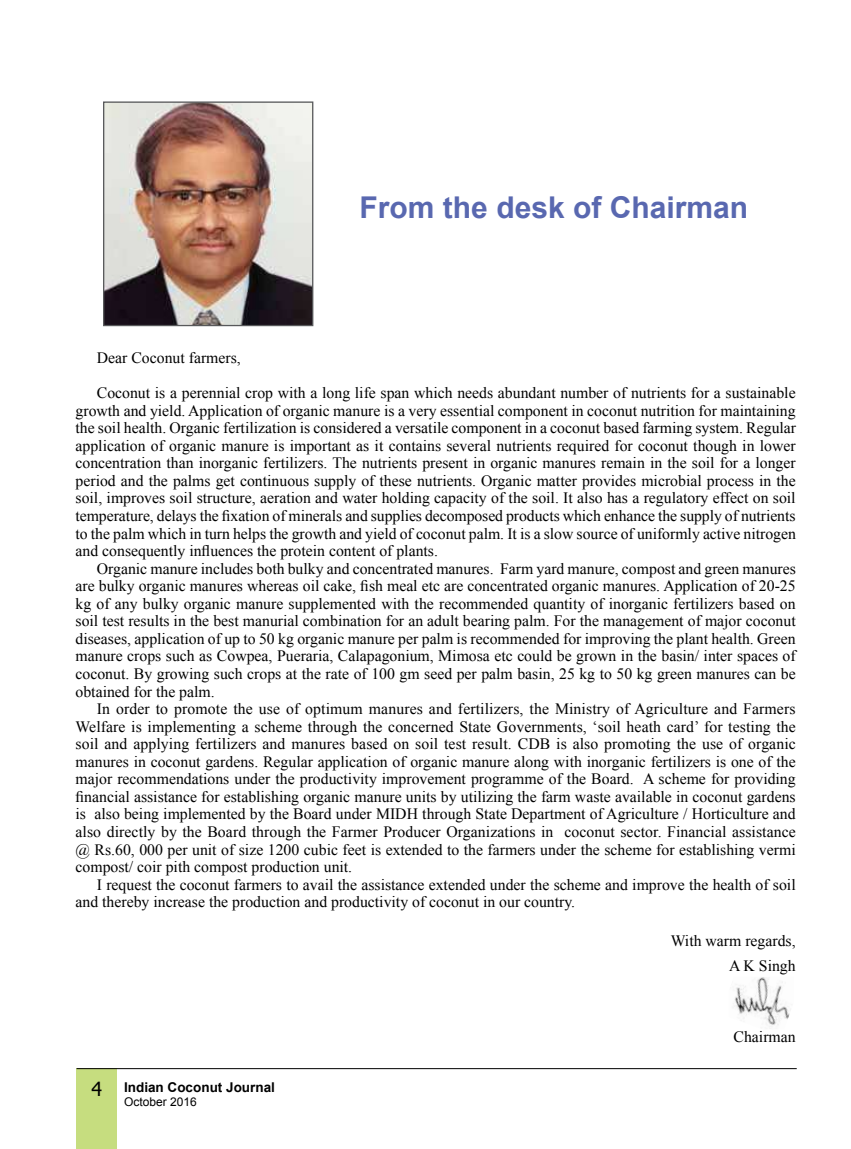
<style>
.page{position:relative;width:851px;height:1149px;background:#fff}
.page>*{position:absolute;margin:0;border:0;box-sizing:border-box;transform-origin:0 0}
.t1{font:700 30px "Arial";color:#5968b0}
.t2{font:19.5px "Tahoma";color:#000}
.t3{font:15.75px/17.5px "Times New Roman";color:#000;text-align:justify}
.t4{font:700 13.5px "Arial";color:#000}
.t5{font:12px "Arial";color:#000}
</style>
<div class="page">
<div style="left:77px;top:1068px;width:40px;height:80px;background:#c6dd7f"></div>
<hr style="left:77px;top:1067px;width:719px;height:1px;background:#000">
<img style="left:734px;top:977px;width:56px;height:50px">
<img style="left:105px;top:103px;width:206px;height:221px">
<div style="left:103px;top:101px;width:210px;height:225px;border:1px solid #58595b"></div>
<h1 class="t1" style="left:359px;top:187px;width:390px">From the desk of Chairman</h1>
<p class="t3" style="left:97px;top:348px;width:145px">Dear Coconut farmers,</p>
<p class="t3" style="left:76px;top:383px;width:722px;text-indent:21px">Coconut is a perennial crop with a long life span which needs abundant number of nutrients for a sustainable growth and yield. Application of organic manure is a very essential component in coconut nutrition for maintaining the soil health. Organic fertilization is considered a versatile component in a coconut based farming system. Regular application of organic manure is important as it contains several nutrients required for coconut though in lower concentration than inorganic fertilizers. The nutrients present in organic manures remain in the soil for a longer period and the palms get continuous supply of these nutrients. Organic matter provides microbial process in the soil, improves soil structure, aeration and water holding capacity of the soil. It also has a regulatory effect on soil temperature, delays the fixation of minerals and supplies decomposed products which enhance the supply of nutrients to the palm which in turn helps the growth and yield of coconut palm. It is a slow source of uniformly active nitrogen and consequently influences the protein content of plants.</p>
<p class="t3" style="left:76px;top:559px;width:721px;text-indent:21px">Organic manure includes both bulky and concentrated manures. Farm yard manure, compost and green manures are bulky organic manures whereas oil cake, fish meal etc are concentrated organic manures. Application of 20-25 kg of any bulky organic manure supplemented with the recommended quantity of inorganic fertilizers based on soil test results in the best manurial combination for an adult bearing palm. For the management of major coconut diseases, application of up to 50 kg organic manure per palm is recommended for improving the plant health. Green manure crops such as Cowpea, Pueraria, Calapagonium, Mimosa etc could be grown in the basin/ inter spaces of coconut. By growing such crops at the rate of 100 gm seed per palm basin, 25 kg to 50 kg green manures can be obtained for the palm.</p>
<p class="t3" style="left:76px;top:699px;width:721px;text-indent:21px">In order to promote the use of optimum manures and fertilizers, the Ministry of Agriculture and Farmers Welfare is implementing a scheme through the concerned State Governments, ‘soil heath card’ for testing the soil and applying fertilizers and manures based on soil test result. CDB is also promoting the use of organic manures in coconut gardens. Regular application of organic manure along with inorganic fertilizers is one of the major recommendations under the productivity improvement programme of the Board. A scheme for providing financial assistance for establishing organic manure units by utilizing the farm waste available in coconut gardens is also being implemented by the Board under MIDH through State Department of Agriculture / Horticulture and also directly by the Board through the Farmer Producer Organizations in coconut sector. Financial assistance @ Rs.60, 000 per unit of size 1200 cubic feet is extended to the farmers under the scheme for establishing vermi compost/ coir pith compost production unit.</p>
<p class="t3" style="left:76px;top:875px;width:721px;text-indent:21px">I request the coconut farmers to avail the assistance extended under the scheme and improve the health of soil and thereby increase the production and productivity of coconut in our country.</p>
<p class="t3" style="left:670px;top:927px;width:126px;line-height:25.5px;text-align:right">With warm regards,<br>A K Singh</p>
<p class="t2" style="left:91px;top:1075px;width:12px">4</p>
<p class="t4" style="left:124px;top:1078px;width:152px">Indian Coconut Journal</p>
<p class="t5" style="left:124px;top:1093px;width:74px">October 2016</p>
<p class="t3" style="left:733px;top:1026px;width:64px">Chairman</p>
</div>
